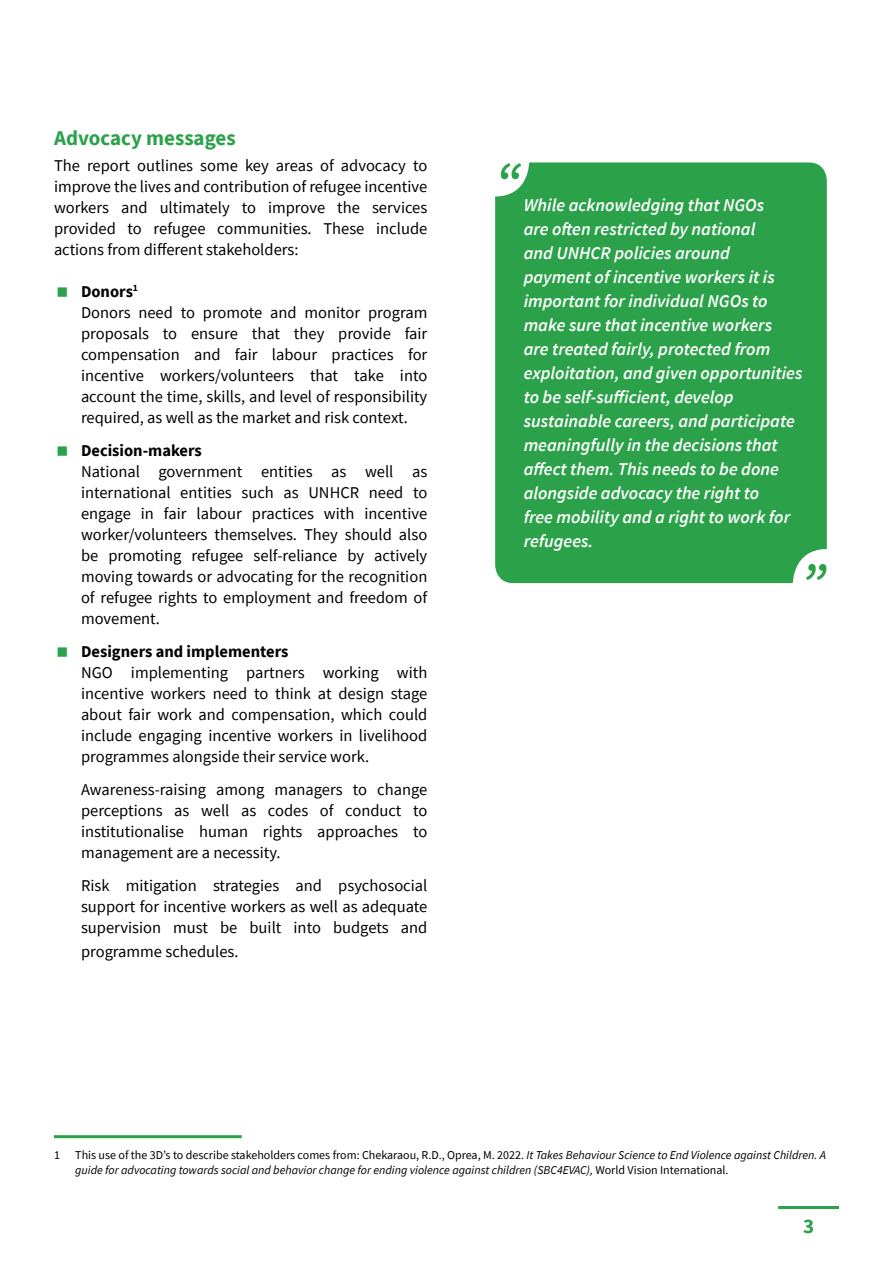
<style>
.page{position:relative;width:893px;height:1263px;background:#fff}
.page>*{position:absolute;margin:0;border:0;box-sizing:border-box;transform-origin:0 0}
.t1{font:italic 600 55.5px "Source Sans Pro";color:#2ba249}
.t2{font:700 21px "Source Sans Pro";color:#2ba249}
.t3{font:italic 600 18px/24px "Source Sans Pro";color:#fff}
.t4{font:16.5px/21px "Source Sans Pro";color:#000;text-align:justify}
.t5{font:700 16.5px "Source Sans Pro";color:#000}
.t6{font:italic 12px/14.4px "Source Sans Pro";color:#000}
.t7{font:12px "Source Sans Pro";color:#000}
.s1{font-weight:700}
.s2{font-style:normal}
</style>
<div class="page">
<hr style="left:778px;top:1206px;width:61px;height:3px;background:#2ba249">
<hr style="left:54px;top:1135px;width:188px;height:3px;background:#2ba249">
<div style="left:495px;top:162px;width:332px;height:421px;background:#2ba249"></div>
<p class="t2" style="left:54px;top:125px;width:183px">Advocacy messages</p>
<p class="t4" style="left:54px;top:154px;width:375px">The report outlines some key areas of advocacy to improve the lives and contribution of refugee incentive workers and ultimately to improve the services provided to refugee communities. These include actions from different stakeholders:</p>
<p class="t4" style="left:81px;top:280px;width:348px;text-align:left"><span class="s1">Donors</span><sup>1<br></sup>Donors need to promote and monitor program proposals to ensure that they provide fair compensation and fair labour practices for incentive workers/volunteers that take into account the time, skills, and level of responsibility required, as well as the market and risk context.</p>
<p class="t5" style="left:81px;top:439px;width:122px">Decision-makers</p>
<p class="t4" style="left:81px;top:460px;width:348px">National government entities as well as international entities such as UNHCR need to engage in fair labour practices with incentive worker/volunteers themselves. They should also be promoting refugee self-reliance by actively moving towards or advocating for the recognition of refugee rights to employment and freedom of movement.</p>
<p class="t5" style="left:81px;top:641px;width:209px">Designers and implementers</p>
<p class="t4" style="left:81px;top:661px;width:348px">NGO implementing partners working with incentive workers need to think at design stage about fair work and compensation, which could include engaging incentive workers in livelihood programmes alongside their service work.</p>
<p class="t4" style="left:81px;top:778px;width:348px">Awareness-raising among managers to change perceptions as well as codes of conduct to institutionalise human rights approaches to management are a necessity.</p>
<p class="t4" style="left:81px;top:874px;width:348px">Risk mitigation strategies and psychosocial support for incentive workers as well as adequate supervision must be built into budgets and</p>
<p class="t4" style="left:81px;top:940px;width:159px">programme schedules.</p>
<h1 class="t1" style="left:495px;top:146px;width:27px">“</h1>
<p class="t3" style="left:524px;top:193px;width:280px">While acknowledging that NGOs<br>are often restricted by national<br>and UNHCR policies around<br>payment of incentive workers it is important for individual NGOs to make sure that incentive workers<br>are treated fairly, protected from exploitation, and given opportunities to be self-sufficient, develop sustainable careers, and participate meaningfully in the decisions that affect them. This needs to be done alongside advocacy the right to<br>free mobility and a right to work for refugees.</p>
<h1 class="t1" style="left:800px;top:548px;width:27px">”</h1>
<p class="t7" style="left:54px;top:1147px;width:7px">1</p>
<p class="t6" style="left:75px;top:1148px;width:752px"><span class="s2">This use of the 3D’s to describe stakeholders comes from: Chekaraou, R.D., Oprea, M. 2022.</span> It Takes Behaviour Science to End Violence against Children. A guide for advocating towards social and behavior change for ending violence against children (SBC4EVAC), <span class="s2">World Vision International.</span></p>
<p class="t2" style="left:803px;top:1212px;width:13px">3</p>
</div>
